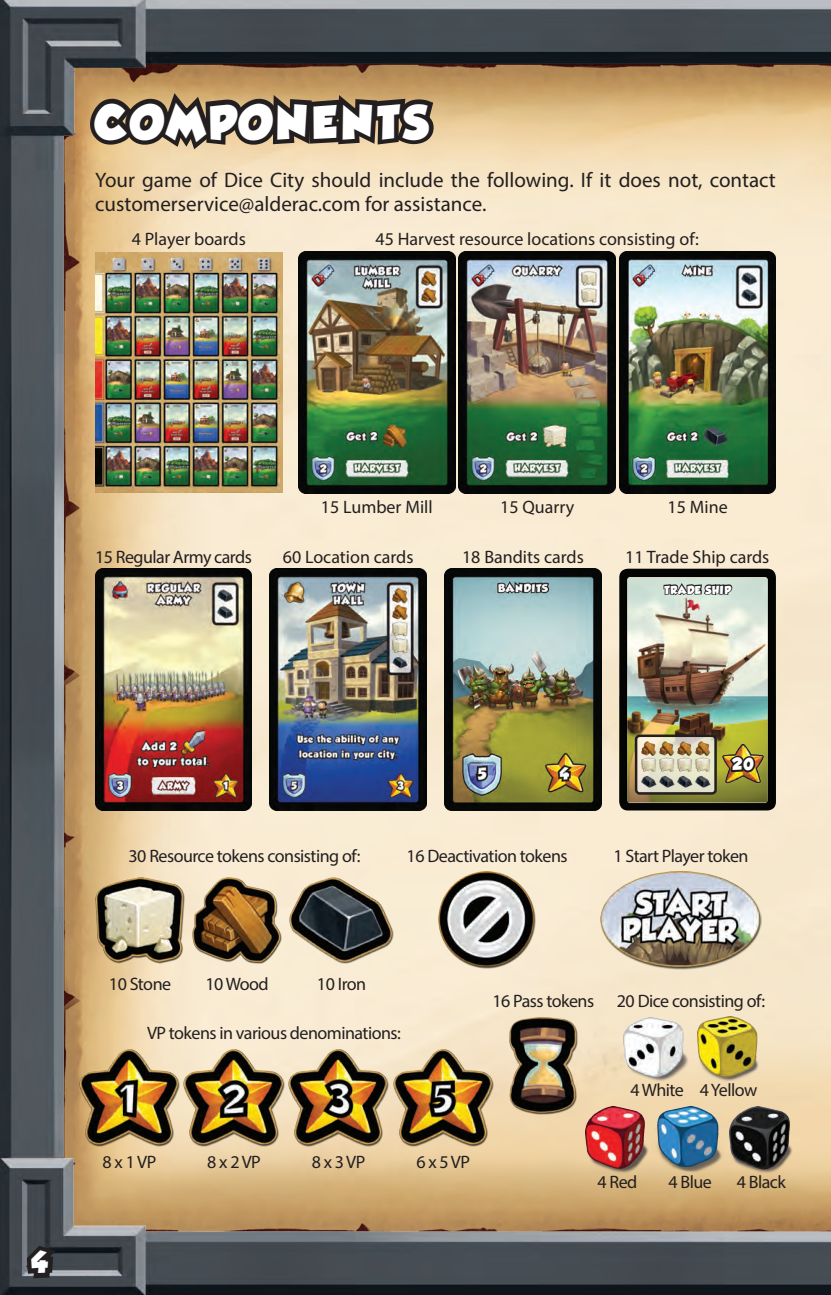
<style>
.page{position:relative;width:831px;height:1295px;background:#fff}
.page>*{position:absolute;margin:0;border:0;box-sizing:border-box;transform-origin:0 0}
.t1{font:42px "GROBOLD";letter-spacing:.1em;color:#fff}
.t2{font:27px "GROBOLD";color:#fff}
.t3{font:21px/24px "Myriad Pro";color:#231f20}
.Bullets{font:18px "Myriad Pro";letter-spacing:-.03em;color:#231f20}
.Bullets-2{font:18px "Myriad Pro";color:#231f20}
.t4{font:15px "GROBOLD";color:#fff}
.t5{font:10.05px "GROBOLD";letter-spacing:.07em;color:#fff}
</style>
<div class="page">
<img style="left:0;top:0;width:830px;height:1294px">
<img style="left:95px;top:252px;width:187px;height:240px">
<img style="left:298px;top:252px;width:157px;height:242px">
<img style="left:459px;top:252px;width:156px;height:242px">
<img style="left:619px;top:252px;width:156px;height:242px">
<img style="left:95px;top:877px;width:90px;height:86px">
<img style="left:193px;top:877px;width:88px;height:86px">
<img style="left:289px;top:877px;width:105px;height:86px">
<img style="left:438px;top:872px;width:97px;height:96px">
<img style="left:509px;top:1017px;width:68px;height:97px">
<img style="left:79px;top:1049px;width:100px;height:97px">
<img style="left:184px;top:1049px;width:100px;height:97px">
<img style="left:288px;top:1049px;width:100px;height:97px">
<img style="left:393px;top:1049px;width:100px;height:97px">
<svg style="left:84px;top:84px;width:357px;height:73px;background:#847055"></svg>
<img style="left:95px;top:568px;width:157px;height:242px">
<img style="left:270px;top:568px;width:156px;height:242px">
<img style="left:444px;top:568px;width:157px;height:242px">
<img style="left:619px;top:568px;width:156px;height:242px">
<img style="left:600px;top:872px;width:161px;height:97px">
<img style="left:623px;top:1017px;width:67px;height:65px">
<img style="left:697px;top:1016px;width:62px;height:66px">
<img style="left:585px;top:1106px;width:64px;height:68px">
<img style="left:651px;top:1106px;width:142px;height:68px">
<svg style="left:14px;top:1240px;width:51px;height:42px;background:#404247"></svg>
<p class="t1" style="left:95px;top:97px;width:334px">COMPONENTS</p>
<p class="t3" style="left:95px;top:167px;width:682px">Your game of Dice City should include the following. If it does not, contact customerservice@alderac.com for assistance.</p>
<p class="Bullets-2" style="left:132px;top:228px;width:116px">4 Player boards</p>
<p class="Bullets-2" style="left:375px;top:228px;width:325px">45 Harvest resource locations consisting of:</p>
<p class="Bullets" style="left:95px;top:546px;width:158px">15 Regular Army cards</p>
<p class="Bullets-2" style="left:321px;top:496px;width:113px">15 Lumber Mill</p>
<p class="Bullets-2" style="left:500px;top:496px;width:76px">15 Quarry</p>
<p class="Bullets" style="left:667px;top:496px;width:62px">15 Mine</p>
<p class="Bullets-2" style="left:283px;top:546px;width:132px">60 Location cards</p>
<p class="Bullets-2" style="left:462px;top:546px;width:123px">18 Bandits cards</p>
<p class="Bullets-2" style="left:625px;top:546px;width:145px">11 Trade Ship cards</p>
<p class="t5" style="left:664px;top:583px;width:68px">TRADE SHIP</p>
<h2 class="t2" style="left:32px;top:1246px;width:18px">4</h2>
<p class="Bullets" style="left:129px;top:845px;width:233px">30 Resource tokens consisting of:</p>
<p class="Bullets" style="left:406px;top:845px;width:162px">16 Deactivation tokens</p>
<p class="t4" style="left:732px;top:755px;width:23px">20</p>
<p class="Bullets" style="left:613px;top:845px;width:137px">1 Start Player token</p>
<p class="Bullets" style="left:109px;top:973px;width:64px">10 Stone</p>
<p class="Bullets" style="left:205px;top:973px;width:65px">10 Wood</p>
<p class="Bullets" style="left:317px;top:973px;width:51px">10 Iron</p>
<p class="Bullets" style="left:147px;top:1022px;width:255px">VP tokens in various denominations:</p>
<p class="Bullets" style="left:492px;top:989px;width:103px">16 Pass tokens</p>
<p class="Bullets" style="left:617px;top:989px;width:150px">20 Dice consisting of:</p>
<p class="Bullets" style="left:630px;top:1078px;width:55px">4 White</p>
<p class="Bullets" style="left:699px;top:1078px;width:59px">4 Yellow</p>
<p class="Bullets" style="left:103px;top:1150px;width:55px">8 x 1 VP</p>
<p class="Bullets" style="left:207px;top:1150px;width:55px">8 x 2 VP</p>
<p class="Bullets" style="left:312px;top:1150px;width:55px">8 x 3 VP</p>
<p class="Bullets" style="left:416px;top:1150px;width:55px">6 x 5 VP</p>
<p class="Bullets" style="left:597px;top:1170px;width:41px">4 Red</p>
<p class="Bullets" style="left:668px;top:1170px;width:45px">4 Blue</p>
<p class="Bullets" style="left:736px;top:1170px;width:51px">4 Black</p>
</div>
